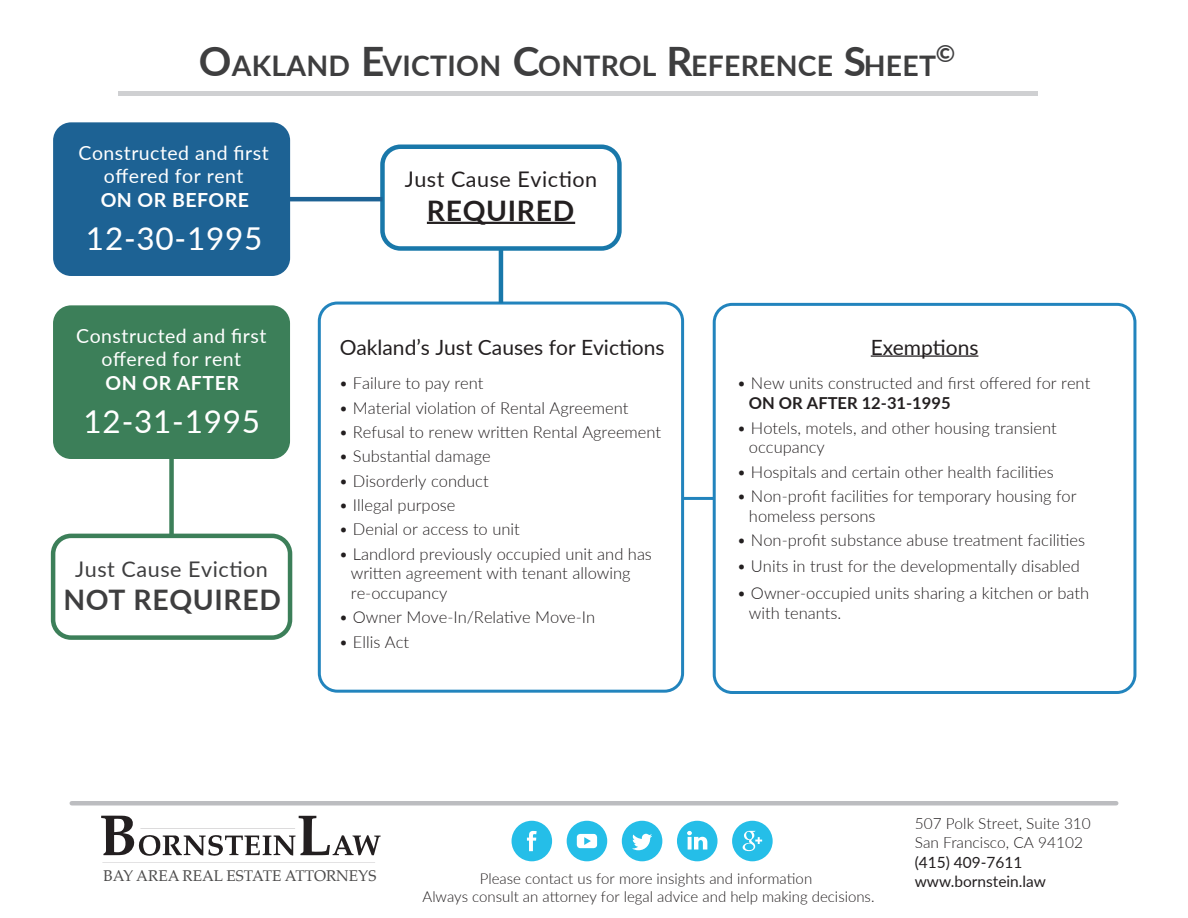
<style>
.page{position:relative;width:1188px;height:918px;background:#fff}
.page>*{position:absolute;margin:0;border:0;box-sizing:border-box;transform-origin:0 0}
.t1{font:31.5px "Lato";letter-spacing:.025em;color:#fff}
.t2{font:700 28.35px "Lato";letter-spacing:.01em;color:#3e3e3f}
.t3{font:700 28.35px "Lato";letter-spacing:.025em;color:#231f20}
.t4{font:700 23.55px "Lato";color:#3e3e3f}
.t5{font:21.6px "Lato";letter-spacing:.025em;color:#3e3e3f}
.t6{font:21.6px "Lato";letter-spacing:.025em;color:#231f20}
.t7{font:21px "Lato";color:#231f20}
.t8{font:19.5px/23.4px "Lato";letter-spacing:.025em;color:#fff;text-align:center}
.t9{font:700 19.5px "Lato";letter-spacing:.025em;color:#fff}
.t10{font:300 16.5px/19.8px "Lato";color:#231f20}
.t11{font:700 16.5px "Lato";color:#231f20}
.t12{font:300 15.45px/19.4px "Lato";color:#231f20}
.t13{font:15.45px/19.4px "Lato";color:#231f20}
.t14{font:15.3px "Palatino";color:#4c4b4b}
.t15{font:300 15px "Lato";color:#231f20}
.s1{font-size:40.5px}
</style>
<div class="page">
<div style="left:72px;top:801px;width:1044px;height:5px;background:#bcbdc0"></div>
<div style="left:53px;top:305px;width:237px;height:154px;background:#3c7f59;border-radius:18px"></div>
<div style="left:53px;top:122px;width:237px;height:154px;background:#1d6294;border-radius:18px"></div>
<div style="left:51px;top:534px;width:241px;height:106px;border:4px solid #3c7f59;border-radius:18px"></div>
<div style="left:380px;top:145px;width:242px;height:106px;border:4px solid #1978aa;border-radius:18px"></div>
<div style="left:318px;top:302px;width:366px;height:391px;border:3px solid #2284bd;border-radius:18px"></div>
<div style="left:713px;top:303px;width:423px;height:391px;border:3px solid #2284bd;border-radius:18px"></div>
<hr style="left:427px;top:222px;width:148px;height:2px;background:#231f20">
<hr style="left:252px;top:197px;width:130px;height:4px;background:#1d6294">
<hr style="left:683px;top:497px;width:31px;height:3px;background:#2284bd">
<hr style="left:499px;top:248px;width:4px;height:55px;background:#1978aa">
<div style="left:169px;top:452px;width:5px;height:84px;background:#3c7f59"></div>
<hr style="left:118px;top:92px;width:920px;height:4px;background:#cfd0d2">
<hr style="left:871px;top:355px;width:107px;height:2px;background:#231f20">
<hr style="left:102px;top:862px;width:273px;height:1px;background:#231f20">
<svg style="left:101px;top:816px;width:280px;height:40px"></svg>
<hr style="left:140px;top:829px;width:155px;height:1px;background:#231f20">
<svg style="left:622px;top:821px;width:40px;height:40px"></svg>
<svg style="left:512px;top:821px;width:40px;height:40px"></svg>
<svg style="left:567px;top:821px;width:40px;height:40px"></svg>
<svg style="left:732px;top:821px;width:41px;height:40px"></svg>
<svg style="left:677px;top:821px;width:41px;height:40px"></svg>
<h2 class="t2" style="left:199px;top:45px;width:739px"><span class="s1">O</span>AKLAND <span class="s1">E</span>VICTION <span class="s1">C</span>ONTROL <span class="s1">R</span>EFERENCE <span class="s1">S</span>HEET</h2>
<h3 class="t4" style="left:936px;top:36px;width:21px">©</h3>
<p class="t8" style="left:79px;top:140px;width:192px">Constructed and first offered for rent</p>
<p class="t9" style="left:101px;top:186px;width:150px">ON OR BEFORE</p>
<h1 class="t1" style="left:86px;top:216px;width:178px">12-30-1995</h1>
<p class="t8" style="left:76px;top:323px;width:192px">Constructed and first offered for rent</p>
<p class="t9" style="left:106px;top:368px;width:135px">ON OR AFTER</p>
<h1 class="t1" style="left:84px;top:399px;width:178px">12-31-1995</h1>
<h3 class="t5" style="left:75px;top:553px;width:194px">Just Cause Eviction</h3>
<h2 class="t2" style="left:63px;top:579px;width:219px">NOT REQUIRED</h2>
<h3 class="t6" style="left:405px;top:164px;width:194px">Just Cause Eviction</h3>
<h2 class="t3" style="left:427px;top:190px;width:149px">REQUIRED</h2>
<p class="t7" style="left:340px;top:332px;width:327px">Oakland’s Just Causes for Evictions</p>
<p class="t10" style="left:339px;top:373px;width:146px">• Failure to pay rent</p>
<p class="t10" style="left:339px;top:397px;width:291px">• Material violation of Rental Agreement</p>
<p class="t10" style="left:339px;top:422px;width:324px">• Refusal to renew written Rental Agreement</p>
<p class="t10" style="left:339px;top:446px;width:153px">• Substantial damage</p>
<p class="t10" style="left:339px;top:470px;width:151px">• Disorderly conduct</p>
<p class="t10" style="left:339px;top:495px;width:118px">• Illegal purpose</p>
<p class="t10" style="left:339px;top:519px;width:182px">• Denial or access to unit</p>
<p class="t10" style="left:351px;top:543px;width:303px;text-indent:-12px">• Landlord previously occupied unit and has written agreement with tenant allowing re-occupancy</p>
<p class="t10" style="left:339px;top:607px;width:258px">• Owner Move-In/Relative Move-In</p>
<p class="t10" style="left:339px;top:631px;width:72px">• Ellis Act</p>
<p class="t7" style="left:871px;top:332px;width:109px">Exemptions</p>
<p class="t10" style="left:737px;top:373px;width:355px">• New units constructed and first offered for rent</p>
<p class="t11" style="left:749px;top:391px;width:203px">ON OR AFTER 12-31-1995</p>
<p class="t10" style="left:749px;top:417px;width:309px;text-indent:-12px">• Hotels, motels, and other housing transient occupancy</p>
<p class="t10" style="left:737px;top:461px;width:318px">• Hospitals and certain other health facilities</p>
<p class="t10" style="left:749px;top:486px;width:329px;text-indent:-12px">• Non-profit facilities for temporary housing for homeless persons</p>
<p class="t10" style="left:737px;top:530px;width:350px">• Non-profit substance abuse treatment facilities</p>
<p class="t10" style="left:737px;top:556px;width:344px">• Units in trust for the developmentally disabled</p>
<p class="t10" style="left:749px;top:583px;width:342px;text-indent:-12px">• Owner-occupied units sharing a kitchen or bath with tenants.</p>
<p class="t14" style="left:104px;top:863px;width:274px">BAY AREA REAL ESTATE ATTORNEYS</p>
<p class="t15" style="left:480px;top:868px;width:334px">Please contact us for more insights and information</p>
<p class="t15" style="left:423px;top:887px;width:454px">Always consult an attorney for legal advice and help making decisions.</p>
<p class="t12" style="left:915px;top:813px;width:178px">507 Polk Street, Suite 310<br>San Francisco, CA 94102</p>
<p class="t13" style="left:915px;top:852px;width:133px">(415) 409-7611 www.bornstein.law</p>
</div>
